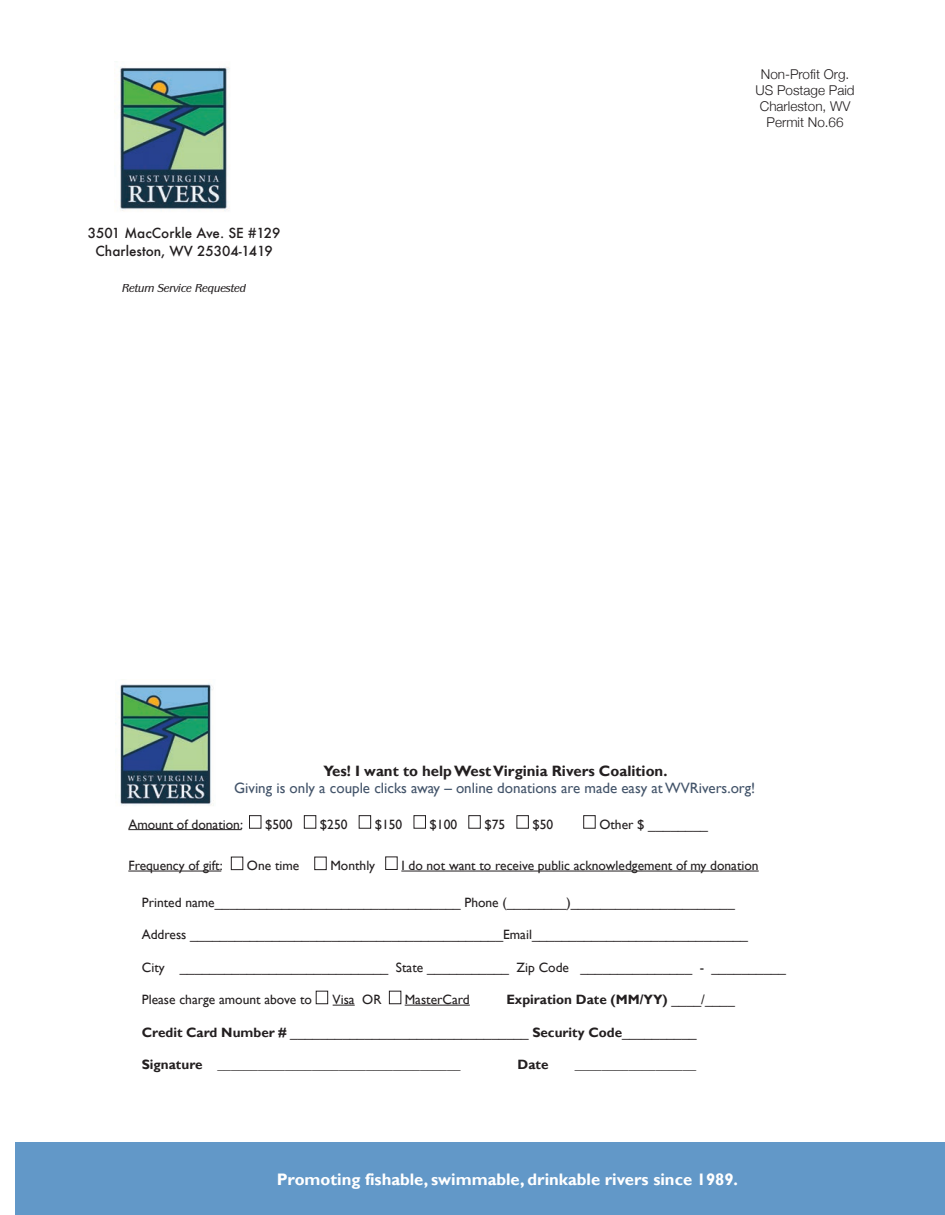
<style>
.page{position:relative;width:945px;height:1215px;background:#fff}
.page>*{position:absolute;margin:0;border:0;box-sizing:border-box;transform-origin:0 0}
.t1{font:700 16.65px "Gill Sans";color:#fff}
.t2{font:15px "Gill Sans";color:#43546a}
.t3{font:700 15px "Gill Sans";color:#231f20}
.t4{font:13.5px "Gill Sans";color:#231f20}
.t5{font:700 13.5px "Gill Sans";color:#231f20}
.t6{font:300 13.5px/16.2px "Helvetica Neue";color:#231f20;text-align:center}
.t7{font:500 13.5px/18px "Futura";color:#231f20;text-align:center}
.t8{font:italic 12px "Panache ITC";color:#231f20}
.s1{font-weight:400}
.s2{font-weight:700}
</style>
<div class="page">
<img style="left:118px;top:67px;width:112px;height:144px">
<hr style="left:128px;top:829px;width:114px;height:1px;background:#231f20">
<hr style="left:128px;top:871px;width:93px;height:1px;background:#231f20">
<hr style="left:401px;top:871px;width:358px;height:1px;background:#231f20">
<svg style="left:333px;top:1005px;width:22px;height:1px"></svg>
<hr style="left:405px;top:1005px;width:65px;height:1px;background:#231f20">
<div style="left:249px;top:815px;width:12px;height:14px;border:1px solid #231f20"></div>
<div style="left:304px;top:815px;width:12px;height:14px;border:1px solid #231f20"></div>
<div style="left:359px;top:815px;width:12px;height:14px;border:1px solid #231f20"></div>
<div style="left:414px;top:815px;width:12px;height:14px;border:1px solid #231f20"></div>
<div style="left:468px;top:815px;width:13px;height:14px;border:1px solid #231f20"></div>
<div style="left:517px;top:815px;width:12px;height:14px;border:1px solid #231f20"></div>
<div style="left:583px;top:815px;width:13px;height:14px;border:1px solid #231f20"></div>
<div style="left:231px;top:857px;width:12px;height:13px;border:1px solid #231f20"></div>
<div style="left:314px;top:857px;width:13px;height:13px;border:1px solid #231f20"></div>
<div style="left:316px;top:991px;width:12px;height:13px;border:1px solid #231f20"></div>
<div style="left:389px;top:991px;width:12px;height:13px;border:1px solid #231f20"></div>
<div style="left:16px;top:1143px;width:929px;height:72px;background:#6298c8"></div>
<img style="left:120px;top:683px;width:94px;height:123px">
<div style="left:385px;top:857px;width:13px;height:13px;border:1px solid #231f20"></div>
<p class="t7" style="left:88px;top:224px;width:194px">3501 MacCorkle Ave. SE #129<br>Charleston, WV 25304-1419</p>
<p class="t8" style="left:122px;top:281px;width:126px">Return Service Requested</p>
<p class="t6" style="left:756px;top:65px;width:101px">Non-Profit Org.<br>US Postage Paid<br>Charleston, WV<br>Permit No.66</p>
<p class="t3" style="left:324px;top:762px;width:345px">Yes! I want to help West Virginia Rivers Coalition.</p>
<p class="t2" style="left:234px;top:779px;width:523px">Giving is only a couple clicks away – online donations are made easy at WVRivers.org!</p>
<p class="t4" style="left:128px;top:816px;width:116px">Amount of donation:</p>
<p class="t4" style="left:265px;top:816px;width:29px">$500</p>
<p class="t4" style="left:320px;top:816px;width:29px">$250</p>
<p class="t4" style="left:375px;top:816px;width:29px">$150</p>
<p class="t4" style="left:430px;top:816px;width:29px">$100</p>
<p class="t4" style="left:484px;top:816px;width:22px">$75</p>
<p class="t4" style="left:533px;top:816px;width:22px">$50</p>
<p class="t4" style="left:599px;top:816px;width:110px">Other $ ________</p>
<p class="t4" style="left:128px;top:858px;width:96px">Frequency of gift:</p>
<p class="t4" style="left:247px;top:858px;width:54px">One time</p>
<p class="t4" style="left:330px;top:858px;width:46px">Monthly</p>
<p class="t4" style="left:401px;top:858px;width:359px">I do not want to receive public acknowledgement of my donation</p>
<p class="t4" style="left:142px;top:895px;width:594px">Printed name_________________________________ Phone (________)______________________</p>
<p class="t4" style="left:142px;top:927px;width:608px">Address __________________________________________Email_____________________________</p>
<p class="t4" style="left:142px;top:959px;width:646px">City ____________________________ State ___________ Zip Code _______________ - __________</p>
<p class="t4" style="left:142px;top:992px;width:172px">Please charge amount above to</p>
<p class="t4" style="left:333px;top:992px;width:50px">Visa OR</p>
<p class="t4" style="left:405px;top:992px;width:67px">MasterCard</p>
<p class="t5" style="left:506px;top:991px;width:230px">Expiration Date (MM/YY) <span class="s1">____/____</span></p>
<p class="t4" style="left:142px;top:1024px;width:556px"><span class="s2">Credit Card Number #</span> ________________________________ <span class="s2">Security Code</span>__________</p>
<p class="t5" style="left:142px;top:1056px;width:320px">Signature ____________________________________</p>
<p class="t5" style="left:518px;top:1056px;width:32px">Date</p>
<p class="t5" style="left:575px;top:1056px;width:123px">__________________</p>
<p class="t1" style="left:277px;top:1169px;width:463px">Promoting fishable, swimmable, drinkable rivers since 1989.</p>
</div>
